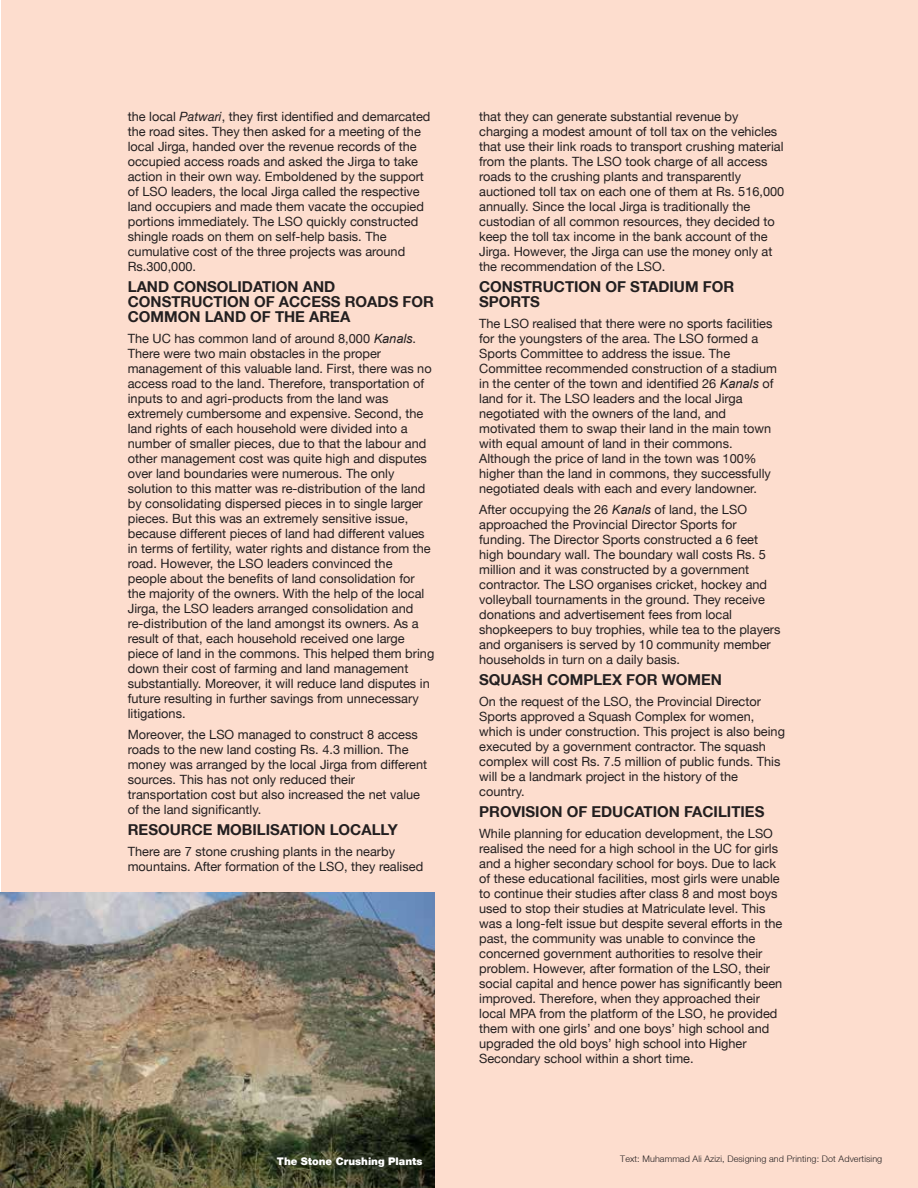
<style>
.page{position:relative;width:918px;height:1188px;background:#fff}
.page>*{position:absolute;margin:0;border:0;box-sizing:border-box;transform-origin:0 0}
.t1{font:700 15px/15px "Helvetica Neue LT";color:#231f20}
.t2{font:12.75px/15px "Helvetica Neue LT";color:#231f20}
.t3{font:900 10.5px "Helvetica Neue LT";color:#fff}
.t4{font:300 9px "Helvetica Neue LT";letter-spacing:.01em;color:#231f20}
.s1{font-style:italic}
.s2{font-family:"Arial";font-style:italic}
</style>
<div class="page">
<div style="left:1px;top:0;width:917px;height:1188px;background:#fdddce"></div>
<img style="left:0;top:892px;width:434px;height:296px">
<p class="t2" style="left:128px;top:109px;width:304px">the local <span class="s1">Patwari</span>, they first identified and demarcated the road sites. They then asked for a meeting of the local Jirga, handed over the revenue records of the occupied access roads and asked the Jirga to take action in their own way. Emboldened by the support of LSO leaders, the local Jirga called the respective land occupiers and made them vacate the occupied portions immediately. The LSO quickly constructed shingle roads on them on self-help basis. The cumulative cost of the three projects was around Rs.300,000.</p>
<p class="t1" style="left:128px;top:279px;width:308px">LAND CONSOLIDATION AND<br>CONSTRUCTION OF ACCESS ROADS FOR<br>COMMON LAND OF THE AREA</p>
<p class="t2" style="left:128px;top:331px;width:308px">The UC has common land of around 8,000 <span class="s2">Kanals</span>.<br>There were two main obstacles in the proper management of this valuable land. First, there was no access road to the land. Therefore, transportation of inputs to and agri-products from the land was extremely cumbersome and expensive. Second, the land rights of each household were divided into a number of smaller pieces, due to that the labour and other management cost was quite high and disputes over land boundaries were numerous. The only solution to this matter was re-distribution of the land by consolidating dispersed pieces in to single larger pieces. But this was an extremely sensitive issue, because different pieces of land had different values in terms of fertility, water rights and distance from the road. However, the LSO leaders convinced the people about the benefits of land consolidation for the majority of the owners. With the help of the local Jirga, the LSO leaders arranged consolidation and re-distribution of the land amongst its owners. As a result of that, each household received one large piece of land in the commons. This helped them bring down their cost of farming and land management substantially. Moreover, it will reduce land disputes in future resulting in further savings from unnecessary litigations.</p>
<p class="t2" style="left:128px;top:727px;width:301px">Moreover, the LSO managed to construct 8 access roads to the new land costing Rs. 4.3 million. The money was arranged by the local Jirga from different sources. This has not only reduced their transportation cost but also increased the net value of the land significantly.</p>
<p class="t1" style="left:128px;top:822px;width:272px">RESOURCE MOBILISATION LOCALLY</p>
<p class="t2" style="left:128px;top:844px;width:297px">There are 7 stone crushing plants in the nearby mountains. After formation of the LSO, they realised</p>
<p class="t2" style="left:479px;top:109px;width:307px">that they can generate substantial revenue by charging a modest amount of toll tax on the vehicles that use their link roads to transport crushing material from the plants. The LSO took charge of all access roads to the crushing plants and transparently auctioned toll tax on each one of them at Rs. 516,000 annually. Since the local Jirga is traditionally the custodian of all common resources, they decided to keep the toll tax income in the bank account of the Jirga. However, the Jirga can use the money only at the recommendation of the LSO.</p>
<p class="t1" style="left:479px;top:279px;width:257px">CONSTRUCTION OF STADIUM FOR<br>SPORTS</p>
<p class="t2" style="left:479px;top:316px;width:299px">The LSO realised that there were no sports facilities for the youngsters of the area. The LSO formed a Sports Committee to address the issue. The Committee recommended construction of a stadium in the center of the town and identified 26 <span class="s2">Kanals</span> of land for it. The LSO leaders and the local Jirga negotiated with the owners of the land, and motivated them to swap their land in the main town with equal amount of land in their commons.<br>Although the price of land in the town was 100% higher than the land in commons, they successfully negotiated deals with each and every landowner.</p>
<p class="t2" style="left:479px;top:502px;width:303px">After occupying the 26 <span class="s2">Kanals</span> of land, the LSO approached the Provincial Director Sports for funding. The Director Sports constructed a 6 feet high boundary wall. The boundary wall costs Rs. 5 million and it was constructed by a government contractor. The LSO organises cricket, hockey and volleyball tournaments in the ground. They receive donations and advertisement fees from local shopkeepers to buy trophies, while tea to the players and organisers is served by 10 community member households in turn on a daily basis.</p>
<p class="t1" style="left:479px;top:672px;width:244px">SQUASH COMPLEX FOR WOMEN</p>
<p class="t2" style="left:479px;top:694px;width:307px">On the request of the LSO, the Provincial Director Sports approved a Squash Complex for women, which is under construction. This project is also being executed by a government contractor. The squash complex will cost Rs. 7.5 million of public funds. This will be a landmark project in the history of the country.</p>
<p class="t1" style="left:479px;top:804px;width:287px">PROVISION OF EDUCATION FACILITIES</p>
<p class="t2" style="left:479px;top:826px;width:305px">While planning for education development, the LSO realised the need for a high school in the UC for girls and a higher secondary school for boys. Due to lack of these educational facilities, most girls were unable to continue their studies after class 8 and most boys used to stop their studies at Matriculate level. This was a long-felt issue but despite several efforts in the past, the community was unable to convince the concerned government authorities to resolve their problem. However, after formation of the LSO, their social capital and hence power has significantly been improved. Therefore, when they approached their local MPA from the platform of the LSO, he provided them with one girls’ and one boys’ high school and upgraded the old boys’ high school into Higher Secondary school within a short time.</p>
<p class="t3" style="left:277px;top:1155px;width:147px">The Stone Crushing Plants</p>
<p class="t4" style="left:620px;top:1154px;width:264px">Text: Muhammad Ali Azizi, Designing and Printing: Dot Advertising</p>
</div>
